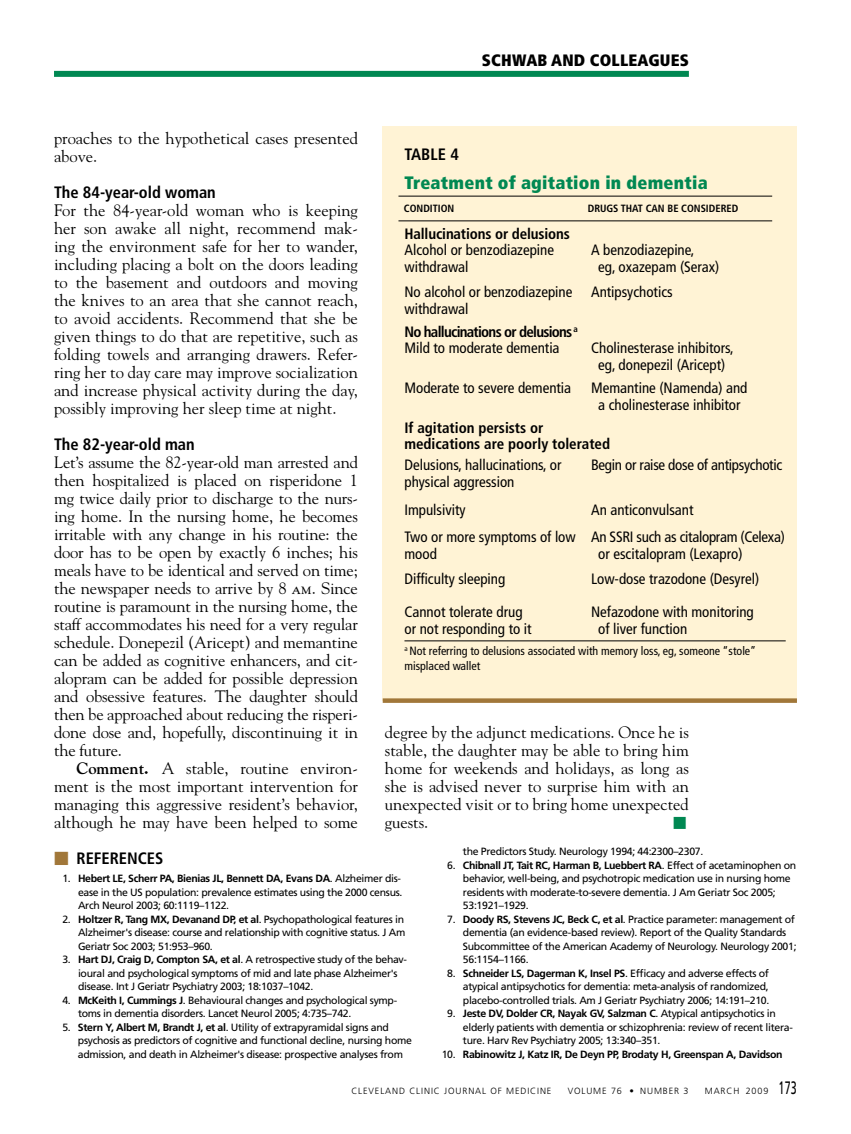
<style>
.page{position:relative;width:851px;height:1134px;background:#fff}
.page>*{position:absolute;margin:0;border:0;box-sizing:border-box;transform-origin:0 0}
.t1{font:900 condensed 18px "Frutiger LT Std";letter-spacing:.015em;color:#008852}
.t2{font:16.5px/18px "Goudy Std";color:#000;text-align:justify}
.t3{font:700 condensed 16.5px "Frutiger LT Std";color:#000}
.t4{font:900 condensed 16.5px "Frutiger LT Std";letter-spacing:.01em;color:#000}
.t5{font:condensed 15px/16.5px "Frutiger LT Std";color:#000}
.t6{font:700 condensed 15px/16.5px "Frutiger LT Std";color:#000}
.t7{font:condensed 15px/16.5px "Frutiger LT Std";letter-spacing:-.02em;color:#000}
.t8{font:15px "Universal Std Newswith Comm Pi";color:#008852}
.t9{font:condensed 12px/15px "Frutiger LT Std";color:#000}
.t10{font:10.5px/13.5px "Frutiger LT Std";letter-spacing:-.03em;color:#000}
.t11{font:700 10.5px "Frutiger LT Std";letter-spacing:-.03em;color:#000}
.t12{font:700 condensed 10.5px "Frutiger LT Std";color:#000}
.t13{font:300 9px "Frutiger LT Std";letter-spacing:.1em;color:#000}
.s1{font-weight:700}
.s2{font-weight:400}
.s3{font-family:"Universal Std Newswith Comm Pi";font-weight:400;font-stretch:normal;color:#a17739}
.s4{font-weight:400;font-size:18px}
</style>
<div class="page">
<div style="left:54px;top:71px;width:634px;height:6px;background:#008852"></div>
<div style="left:382px;top:126px;width:414px;height:575px;background:#fff3d5"></div>
<hr style="left:398px;top:196px;width:374px;height:1px;background:#000">
<hr style="left:398px;top:220px;width:374px;height:1px;background:#000">
<hr style="left:404px;top:641px;width:381px;height:1px;background:#000">
<div style="left:382px;top:698px;width:414px;height:5px;background:#a17739"></div>
<h2 class="t2" style="left:54px;top:129px;width:305px">proaches to the hypothetical cases presented above.</h2>
<h2 class="t3" style="left:54px;top:182px;width:163px">The 84-year-old woman</h2>
<p class="t2" style="left:54px;top:201px;width:305px">For the 84-year-old woman who is keeping her son awake all night, recommend mak&shy;ing the environment safe for her to wander, including placing a bolt on the doors leading to the basement and outdoors and moving the knives to an area that she cannot reach, to avoid accidents. Recommend that she be given things to do that are repetitive, such as folding towels and arranging drawers. Refer&shy;ring her to day care may improve socialization and increase physical activity during the day, possibly improving her sleep time at night.</p>
<h2 class="t3" style="left:54px;top:435px;width:142px">The 82-year-old man</h2>
<p class="t2" style="left:54px;top:453px;width:305px">Let’s assume the 82-year-old man arrested and then hospitalized is placed on risperidone 1 mg twice daily prior to discharge to the nurs&shy;ing home. In the nursing home, he becomes irritable with any change in his routine: the door has to be open by exactly 6 inches; his meals have to be identical and served on time; the newspaper needs to arrive by 8 am. Since routine is paramount in the nursing home, the staff accommodates his need for a very regular schedule. Donepezil (Aricept) and memantine can be added as cognitive enhancers, and cit&shy;alopram can be added for possible depression and obsessive features. The daughter should then be approached about reducing the risperi&shy;done dose and, hopefully, discontinuing it in the future.</p>
<h2 class="t2" style="left:54px;top:759px;width:305px;text-indent:22px"><span class="s1">Comment.</span> A stable, routine environ&shy;ment is the most important intervention for managing this aggressive resident’s behavior, although he may have been helped to some</h2>
<h2 class="t4" style="left:482px;top:51px;width:43px">Schwab</h2>
<h2 class="t4" style="left:551px;top:51px;width:137px">and Colleagues</h2>
<h2 class="t3" style="left:404px;top:145px;width:10px">TABLE</h2>
<h2 class="t3" style="left:450px;top:145px;width:10px">4</h2>
<h1 class="t1" style="left:404px;top:171px;width:305px">Treatment of agitation in dementia</h1>
<p class="t12" style="left:404px;top:202px;width:52px">Condition</p>
<p class="t12" style="left:587px;top:202px;width:152px">drugs that can be considered</p>
<h3 class="t6" style="left:404px;top:225px;width:167px">Hallucinations or delusions</h3>
<h3 class="t5" style="left:404px;top:242px;width:151px">Alcohol or benzodiazepine withdrawal</h3>
<h3 class="t5" style="left:404px;top:284px;width:169px">No alcohol or benzodiazepine withdrawal</h3>
<h3 class="t5" style="left:598px;top:242px;width:123px;text-indent:-7px">A benzodiazepine,<br>eg, oxazepam (Serax)</h3>
<h3 class="t5" style="left:591px;top:284px;width:83px">Antipsychotics</h3>
<h3 class="t6" style="left:404px;top:323px;width:175px">No hallucinations or delusions <sup>a<br></sup><span class="s2">Mild to moderate dementia</span></h3>
<h3 class="t5" style="left:591px;top:340px;width:144px;text-align:center">Cholinesterase inhibitors, eg, donepezil (Aricept)</h3>
<h3 class="t5" style="left:404px;top:380px;width:168px">Moderate to severe dementia</h3>
<h3 class="t5" style="left:591px;top:380px;width:158px;text-align:center">Memantine (Namenda) and a cholinesterase inhibitor</h3>
<h3 class="t6" style="left:404px;top:419px;width:207px">If agitation persists or medications are poorly tolerated</h3>
<h3 class="t5" style="left:404px;top:457px;width:158px">Delusions, hallucinations, or physical aggression</h3>
<h3 class="t7" style="left:591px;top:457px;width:193px">Begin or raise dose of antipsychotic</h3>
<h3 class="t5" style="left:404px;top:501px;width:63px">Impulsivity</h3>
<h3 class="t5" style="left:591px;top:501px;width:104px">An anticonvulsant</h3>
<h3 class="t5" style="left:404px;top:529px;width:173px">Two or more symptoms of low mood</h3>
<h3 class="t5" style="left:404px;top:571px;width:102px">Difficulty sleeping</h3>
<h3 class="t5" style="left:404px;top:604px;width:129px">Cannot tolerate drug or not responding to it</h3>
<h3 class="t7" style="left:598px;top:529px;width:188px;text-indent:-7px">An SSRI such as citalopram (Celexa) or escitalopram (Lexapro)</h3>
<h3 class="t5" style="left:591px;top:571px;width:170px">Low-dose trazodone (Desyrel)</h3>
<h3 class="t5" style="left:598px;top:604px;width:157px;text-indent:-7px">Nefazodone with monitoring of liver function</h3>
<p class="t9" style="left:404px;top:643px;width:353px"><sup>a</sup> Not referring to delusions associated with memory loss, eg, someone “stole” misplaced wallet</p>
<h2 class="t2" style="left:385px;top:723px;width:305px">degree by the adjunct medications. Once he is stable, the daughter may be able to bring him home for weekends and holidays, as long as she is advised never to surprise him with an unexpected visit or to bring home unexpected guests.</h2>
<h3 class="t8" style="left:673px;top:817px;width:15px">■</h3>
<h2 class="t3" style="left:54px;top:848px;width:32px"><span class="s3">■</span> REFERENCES</h2>
<p class="t10" style="left:78px;top:872px;width:326px;text-indent:-16px">1. <span class="s1">Hebert LE, Scherr PA, Bienias JL, Bennett DA, Evans DA</span>. Alzheimer dis&shy;ease in the US population: prevalence estimates using the 2000 census.<br>Arch Neurol 2003; 60:1119–1122.</p>
<p class="t10" style="left:78px;top:912px;width:329px;text-align:justify;text-indent:-16px">2. <span class="s1">Holtzer R, Tang MX, Devanand DP, et al</span>. Psychopathological features in Alzheimer's disease: course and relationship with cognitive status. J Am Geriatr Soc 2003; 51:953–960.</p>
<p class="t10" style="left:78px;top:953px;width:330px;text-indent:-16px">3. <span class="s1">Hart DJ, Craig D, Compton SA, et al</span>. A retrospective study of the behav&shy;ioural and psychological symptoms of mid and late phase Alzheimer's disease. Int J Geriatr Psychiatry 2003; 18:1037–1042.</p>
<p class="t10" style="left:78px;top:993px;width:321px;text-indent:-16px">4. <span class="s1">McKeith I, Cummings J</span>. Behavioural changes and psychological symp&shy;toms in dementia disorders. Lancet Neurol 2005; 4:735–742.</p>
<p class="t10" style="left:78px;top:1020px;width:335px;text-indent:-16px">5. <span class="s1">Stern Y, Albert M, Brandt J, et al</span>. Utility of extrapyramidal signs and psychosis as predictors of cognitive and functional decline, nursing home admission, and death in Alzheimer's disease: prospective analyses from</p>
<p class="t10" style="left:463px;top:845px;width:242px">the Predictors Study. Neurology 1994; 44:2300–2307.</p>
<p class="t10" style="left:463px;top:859px;width:335px;text-indent:-16px">6. <span class="s1">Chibnall JT, Tait RC, Harman B, Luebbert RA</span>. Effect of acetaminophen on behavior, well-being, and psychotropic medication use in nursing home residents with moderate-to-severe dementia. J Am Geriatr Soc 2005; 53:1921–1929.</p>
<p class="t10" style="left:463px;top:913px;width:335px;text-indent:-16px">7. <span class="s1">Doody RS, Stevens JC, Beck C, et al</span>. Practice parameter: management of dementia (an evidence-based review). Report of the Quality Standards Subcommittee of the American Academy of Neurology. Neurology 2001; 56:1154–1166.</p>
<p class="t10" style="left:463px;top:967px;width:308px;text-align:justify;text-indent:-16px">8. <span class="s1">Schneider LS, Dagerman K, Insel PS</span>. Efficacy and adverse effects of atypical antipsychotics for dementia: meta-analysis of randomized, placebo-controlled trials. Am J Geriatr Psychiatry 2006; 14:191–210.</p>
<p class="t10" style="left:463px;top:1007px;width:331px;text-indent:-16px">9. <span class="s1">Jeste DV, Dolder CR, Nayak GV, Salzman C</span>. Atypical antipsychotics in elderly patients with dementia or schizophrenia: review of recent litera&shy;ture. Harv Rev Psychiatry 2005; 13:340–351.</p>
<p class="t11" style="left:442px;top:1048px;width:342px"><span class="s2">10.</span> Rabinowitz J, Katz IR, De Deyn PP, Brodaty H, Greenspan A, Davidson</p>
<p class="t13" style="left:351px;top:1085px;width:202px">CLEVELAND CLINIC JOURNAL OF MEDICINE</p>
<p class="t13" style="left:567px;top:1085px;width:122px">VOLUME 76 • NUMBER 3</p>
<p class="t13" style="left:704px;top:1085px;width:94px">MARCH 2009 <span class="s4">173</span></p>
</div>
